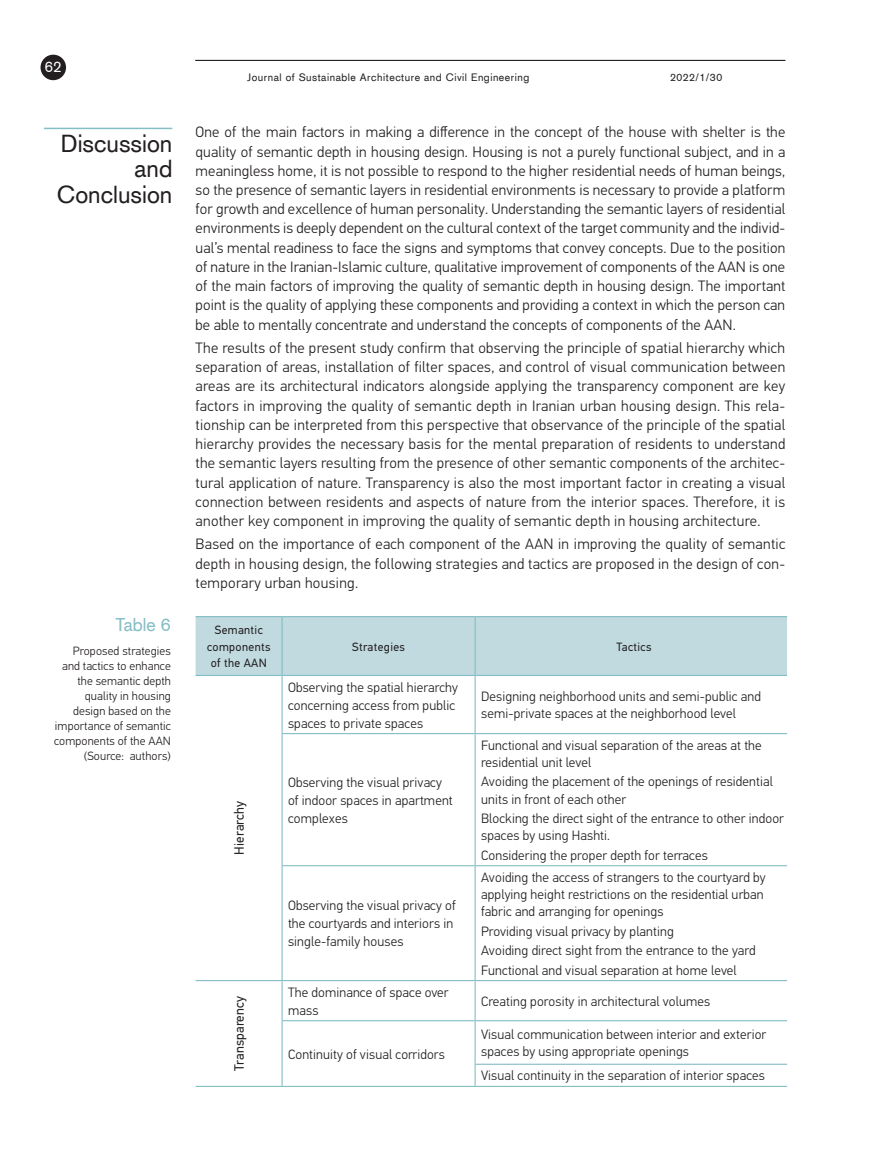
<style>
.page{position:relative;width:893px;height:1149px;background:#fff}
.page>*{position:absolute;margin:0;border:0;box-sizing:border-box;transform-origin:0 0}
.skyrelis{font:24px/25.5px "Akzidenz Grotesk";color:#231f20;text-align:right}
.Fig_pav{font:18px "Akzidenz Grotesk";color:#85bdc5}
.pagrindinis{font:300 15px/19.2px "PF Din Text Pro";letter-spacing:.02em;color:#231f20;text-align:justify}
.t1{font:15px "Akzidenz Grotesk";color:#fff}
.pagrindinis-2{font:300 13.5px/18px "PF Din Text Pro";letter-spacing:.01em;color:#231f20}
.pagrindinis-3{font:13.5px "PF Din Text Pro";letter-spacing:.01em;color:#231f20}
.Fig_pav-2{font:300 12px/15px "PF Din Text Pro";letter-spacing:.01em;color:#231f20;text-align:right}
.Lenteles_galva{font:12px/16.5px "PF Din Text Pro";letter-spacing:.03em;color:#231f20;text-align:center}
.t2{font:10.5px "Akzidenz Grotesk";letter-spacing:.05em;color:#231f20}
</style>
<div class="page">
<hr style="left:195px;top:60px;width:590px;height:1px;background:#231f20">
<div style="left:41px;top:55px;width:25px;height:25px;background:#231f20;border-radius:50%"></div>
<hr style="left:44px;top:128px;width:128px;height:1px;background:#85bdc5">
<div style="left:196px;top:617px;width:591px;height:57px;background:#c0dadf"></div>
<hr style="left:196px;top:616px;width:86px;height:1px;background:#85bdc5">
<hr style="left:282px;top:616px;width:193px;height:1px;background:#85bdc5">
<hr style="left:281px;top:617px;width:2px;height:57px;background:#85bdc5">
<hr style="left:475px;top:616px;width:312px;height:1px;background:#85bdc5">
<hr style="left:475px;top:617px;width:1px;height:57px;background:#85bdc5">
<hr style="left:196px;top:674px;width:86px;height:1px;background:#85bdc5">
<hr style="left:196px;top:1085px;width:86px;height:1px;background:#85bdc5">
<hr style="left:282px;top:674px;width:193px;height:1px;background:#85bdc5">
<hr style="left:281px;top:675px;width:2px;height:57px;background:#85bdc5">
<hr style="left:475px;top:674px;width:312px;height:1px;background:#85bdc5">
<hr style="left:475px;top:675px;width:1px;height:57px;background:#85bdc5">
<hr style="left:281px;top:732px;width:194px;height:2px;background:#85bdc5">
<hr style="left:281px;top:734px;width:2px;height:130px;background:#85bdc5">
<hr style="left:475px;top:732px;width:312px;height:2px;background:#85bdc5">
<hr style="left:475px;top:734px;width:1px;height:130px;background:#85bdc5">
<hr style="left:282px;top:1085px;width:193px;height:1px;background:#85bdc5">
<hr style="left:475px;top:1085px;width:312px;height:1px;background:#85bdc5">
<hr style="left:281px;top:864px;width:194px;height:2px;background:#85bdc5">
<hr style="left:281px;top:866px;width:2px;height:113px;background:#85bdc5">
<hr style="left:475px;top:864px;width:312px;height:2px;background:#85bdc5">
<hr style="left:475px;top:866px;width:1px;height:113px;background:#85bdc5">
<hr style="left:196px;top:979px;width:86px;height:1px;background:#85bdc5">
<hr style="left:282px;top:979px;width:193px;height:1px;background:#85bdc5">
<hr style="left:281px;top:980px;width:2px;height:39px;background:#85bdc5">
<hr style="left:475px;top:979px;width:312px;height:1px;background:#85bdc5">
<hr style="left:475px;top:980px;width:1px;height:39px;background:#85bdc5">
<hr style="left:281px;top:1019px;width:194px;height:1px;background:#85bdc5">
<hr style="left:281px;top:1020px;width:2px;height:43px;background:#85bdc5">
<hr style="left:281px;top:1063px;width:2px;height:22px;background:#85bdc5">
<hr style="left:475px;top:1019px;width:312px;height:1px;background:#85bdc5">
<hr style="left:475px;top:1020px;width:1px;height:43px;background:#85bdc5">
<hr style="left:475px;top:1063px;width:312px;height:1px;background:#85bdc5">
<svg style="left:475px;top:1064px;width:1px;height:21px"></svg>
<p class="t1" style="left:45px;top:56px;width:18px">62</p>
<p class="t2" style="left:247px;top:70px;width:284px">Journal of Sustainable Architecture and Civil Engineering</p>
<p class="t2" style="left:670px;top:70px;width:54px">2022/1/30</p>
<p class="skyrelis" style="left:57px;top:130px;width:117px">Discussion and<br>Conclusion</p>
<p class="pagrindinis" style="left:196px;top:123px;width:591px">One of the main factors in making a difference in the concept of the house with shelter is the quality of semantic depth in housing design. Housing is not a purely functional subject, and in a meaningless home, it is not possible to respond to the higher residential needs of human beings, so the presence of semantic layers in residential environments is necessary to provide a platform for growth and excellence of human personality. Understanding the semantic layers of residential environments is deeply dependent on the cultural context of the target community and the individ&shy;ual’s mental readiness to face the signs and symptoms that convey concepts. Due to the position of nature in the Iranian-Islamic culture, qualitative improvement of components of the AAN is one of the main factors of improving the quality of semantic depth in housing design. The important point is the quality of applying these components and providing a context in which the person can be able to mentally concentrate and understand the concepts of components of the AAN.</p>
<p class="pagrindinis" style="left:196px;top:338px;width:591px">The results of the present study confirm that observing the principle of spatial hierarchy which separation of areas, installation of filter spaces, and control of visual communication between areas are its architectural indicators alongside applying the transparency component are key factors in improving the quality of semantic depth in Iranian urban housing design. This rela&shy;tionship can be interpreted from this perspective that observance of the principle of the spatial hierarchy provides the necessary basis for the mental preparation of residents to understand the semantic layers resulting from the presence of other semantic components of the architec&shy;tural application of nature. Transparency is also the most important factor in creating a visual connection between residents and aspects of nature from the interior spaces. Therefore, it is another key component in improving the quality of semantic depth in housing architecture.</p>
<p class="pagrindinis" style="left:196px;top:534px;width:591px">Based on the importance of each component of the AAN in improving the quality of semantic depth in housing design, the following strategies and tactics are proposed in the design of con&shy;temporary urban housing.</p>
<p class="Fig_pav" style="left:116px;top:612px;width:57px">Table 6</p>
<p class="Fig_pav-2" style="left:54px;top:643px;width:118px">Proposed strategies and tactics to enhance the semantic depth quality in housing design based on the importance of semantic components of the AAN (Source: authors)</p>
<p class="Lenteles_galva" style="left:207px;top:621px;width:65px">Semantic components of the AAN</p>
<p class="Lenteles_galva" style="left:352px;top:638px;width:54px">Strategies</p>
<p class="Lenteles_galva" style="left:616px;top:638px;width:37px">Tactics</p>
<p class="pagrindinis-2" style="left:288px;top:678px;width:171px">Observing the spatial hierarchy concerning access from public spaces to private spaces</p>
<p class="pagrindinis-2" style="left:481px;top:687px;width:281px;line-height:17.2px">Designing neighborhood units and semi-public and semi-private spaces at the neighborhood level</p>
<p class="pagrindinis-2" style="left:481px;top:736px;width:282px;line-height:17.2px">Functional and visual separation of the areas at the residential unit level</p>
<p class="pagrindinis-2" style="left:481px;top:773px;width:293px;line-height:17.2px">Avoiding the placement of the openings of residential units in front of each other</p>
<p class="pagrindinis-2" style="left:481px;top:809px;width:304px;line-height:17.2px">Blocking the direct sight of the entrance to other indoor spaces by using Hashti.</p>
<p class="pagrindinis-2" style="left:481px;top:846px;width:228px">Considering the proper depth for terraces</p>
<p class="pagrindinis-2" style="left:288px;top:773px;width:166px">Observing the visual privacy of indoor spaces in apartment complexes</p>
<p class="pagrindinis-3" style="left:231px;top:854px;width:55px;rotate:-90deg">Hierarchy</p>
<p class="pagrindinis-2" style="left:288px;top:896px;width:169px">Observing the visual privacy of the courtyards and interiors in single-family houses</p>
<p class="pagrindinis-2" style="left:481px;top:868px;width:286px;line-height:17.2px">Avoiding the access of strangers to the courtyard by applying height restrictions on the residential urban fabric and arranging for openings</p>
<p class="pagrindinis-2" style="left:481px;top:922px;width:194px">Providing visual privacy by planting</p>
<p class="pagrindinis-2" style="left:481px;top:941px;width:276px">Avoiding direct sight from the entrance to the yard</p>
<p class="pagrindinis-2" style="left:481px;top:960px;width:257px">Functional and visual separation at home level</p>
<p class="pagrindinis-3" style="left:231px;top:1070px;width:76px;rotate:-90deg">Transparency</p>
<p class="pagrindinis-2" style="left:288px;top:982px;width:162px">The dominance of space over mass</p>
<p class="pagrindinis-2" style="left:481px;top:991px;width:231px">Creating porosity in architectural volumes</p>
<p class="pagrindinis-2" style="left:481px;top:1025px;width:287px;line-height:17.2px">Visual communication between interior and exterior spaces by using appropriate openings</p>
<p class="pagrindinis-2" style="left:481px;top:1066px;width:285px">Visual continuity in the separation of interior spaces</p>
<p class="pagrindinis-2" style="left:288px;top:1044px;width:158px">Continuity of visual corridors</p>
</div>
